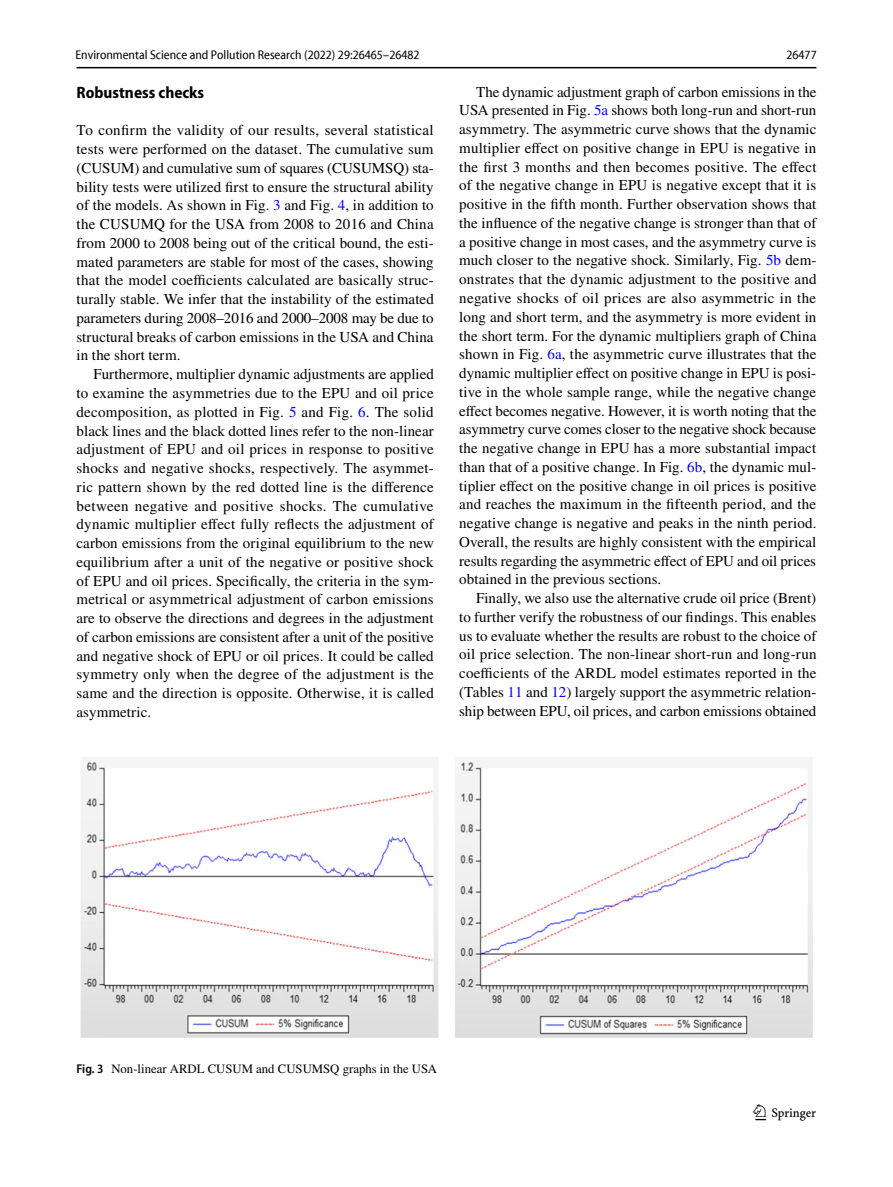
<style>
.page{position:relative;width:893px;height:1187px;background:#fff}
.page>*{position:absolute;margin:0;border:0;box-sizing:border-box;transform-origin:0 0}
.t1{font:22.5px "Springnew Regular 3";color:#000}
.t2{font:700 semi-condensed 16.5px "Myriad Pro";color:#000}
.t3{font:15px/18.8px "STIX";color:#000;text-align:justify}
.t4{font:semi-condensed 12.75px "Myriad Pro Unic";color:#000}
.t5{font:12.75px "STIX";color:#000}
.s1{color:#00f}
.s2{font-family:"Myriad Pro";font-weight:600;font-stretch:semi-condensed}
</style>
<div class="page">
<hr style="left:77px;top:67px;width:739px;height:1px;background:#000">
<img style="left:81px;top:757px;width:731px;height:280px">
<p class="t4" style="left:76px;top:50px;width:346px">Environmental Science and Pollution Research (2022) 29:26465–26482</p>
<p class="t4" style="left:786px;top:50px;width:32px">26477</p>
<p class="t2" style="left:77px;top:83px;width:129px">Robustness checks</p>
<p class="t3" style="left:77px;top:122px;width:359px">To confirm the validity of our results, several statistical tests were performed on the dataset. The cumulative sum (CUSUM) and cumulative sum of squares (CUSUMSQ) sta&shy;bility tests were utilized first to ensure the structural ability of the models. As shown in Fig. <span class="s1">3</span> and Fig. <span class="s1">4</span>, in addition to the CUSUMQ for the USA from 2008 to 2016 and China from 2000 to 2008 being out of the critical bound, the esti&shy;mated parameters are stable for most of the cases, showing that the model coefficients calculated are basically struc&shy;turally stable. We infer that the instability of the estimated parameters during 2008–2016 and 2000–2008 may be due to structural breaks of carbon emissions in the USA and China in the short term.</p>
<p class="t3" style="left:77px;top:366px;width:359px;text-indent:17px">Furthermore, multiplier dynamic adjustments are applied to examine the asymmetries due to the EPU and oil price decomposition, as plotted in Fig. <span class="s1">5</span> and Fig. <span class="s1">6</span>. The solid black lines and the black dotted lines refer to the non-linear adjustment of EPU and oil prices in response to positive shocks and negative shocks, respectively. The asymmet&shy;ric pattern shown by the red dotted line is the difference between negative and positive shocks. The cumulative dynamic multiplier effect fully reflects the adjustment of carbon emissions from the original equilibrium to the new equilibrium after a unit of the negative or positive shock of EPU and oil prices. Specifically, the criteria in the sym&shy;metrical or asymmetrical adjustment of carbon emissions are to observe the directions and degrees in the adjustment of carbon emissions are consistent after a unit of the positive and negative shock of EPU or oil prices. It could be called symmetry only when the degree of the adjustment is the same and the direction is opposite. Otherwise, it is called asymmetric.</p>
<p class="t3" style="left:459px;top:83px;width:359px;text-indent:17px">The dynamic adjustment graph of carbon emissions in the USA presented in Fig. <span class="s1">5a</span> shows both long-run and short-run asymmetry. The asymmetric curve shows that the dynamic multiplier effect on positive change in EPU is negative in the first 3 months and then becomes positive. The effect of the negative change in EPU is negative except that it is positive in the fifth month. Further observation shows that the influence of the negative change is stronger than that of a positive change in most cases, and the asymmetry curve is much closer to the negative shock. Similarly, Fig. <span class="s1">5b</span> dem&shy;onstrates that the dynamic adjustment to the positive and negative shocks of oil prices are also asymmetric in the long and short term, and the asymmetry is more evident in the short term. For the dynamic multipliers graph of China shown in Fig. <span class="s1">6a</span>, the asymmetric curve illustrates that the dynamic multiplier effect on positive change in EPU is posi&shy;tive in the whole sample range, while the negative change effect becomes negative. However, it is worth noting that the asymmetry curve comes closer to the negative shock because the negative change in EPU has a more substantial impact than that of a positive change. In Fig. <span class="s1">6b</span>, the dynamic mul&shy;tiplier effect on the positive change in oil prices is positive and reaches the maximum in the fifteenth period, and the negative change is negative and peaks in the ninth period.<br>Overall, the results are highly consistent with the empirical results regarding the asymmetric effect of EPU and oil prices obtained in the previous sections.</p>
<p class="t3" style="left:459px;top:589px;width:359px;text-indent:17px">Finally, we also use the alternative crude oil price (Brent) to further verify the robustness of our findings. This enables us to evaluate whether the results are robust to the choice of oil price selection. The non-linear short-run and long-run coefficients of the ARDL model estimates reported in the (Tables <span class="s1">11</span> and <span class="s1">12</span>) largely support the asymmetric relation&shy;ship between EPU, oil prices, and carbon emissions obtained</p>
<p class="t5" style="left:77px;top:1059px;width:362px"><span class="s2">Fig. 3</span> Non-linear ARDL CUSUM and CUSUMSQ graphs in the USA</p>
<h1 class="t1" style="left:755px;top:1104px;width:62px">1 3</h1>
</div>
